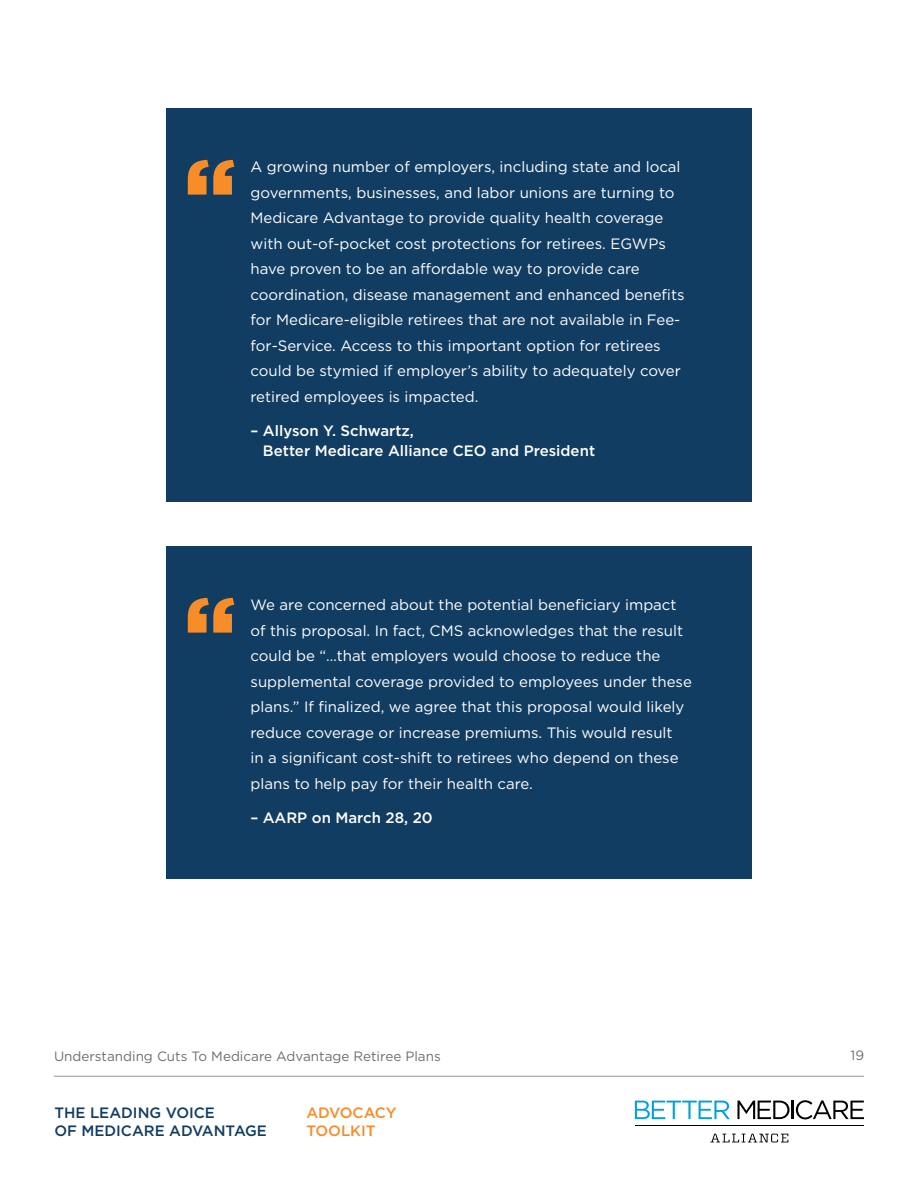
<style>
.page{position:relative;width:918px;height:1188px;background:#fff}
.page>*{position:absolute;margin:0;border:0;box-sizing:border-box;transform-origin:0 0}
.t1{font:900 96px "Gotham";color:#f78d28}
.t2{font:15px/25.5px "Gotham";color:#fff}
.t3{font:500 15px/19.5px "Gotham";color:#fff}
.t4{font:500 15px/18px "Gotham";color:#123d62}
.t5{font:500 15px/18px "Gotham";color:#f78d28}
.t6{font:13.5px "Gotham";color:#6d6e71}
</style>
<div class="page">
<hr style="left:54px;top:1076px;width:810px;height:1px;background:#939598">
<svg style="left:635px;top:1101px;width:95px;height:18px"></svg>
<svg style="left:737px;top:1101px;width:53px;height:18px"></svg>
<hr style="left:791px;top:1101px;width:3px;height:18px;background:#000">
<svg style="left:796px;top:1100px;width:68px;height:19px"></svg>
<hr style="left:635px;top:1125px;width:229px;height:1px;background:#000">
<svg style="left:710px;top:1134px;width:78px;height:8px"></svg>
<div style="left:166px;top:546px;width:586px;height:333px;background:#123d62"></div>
<div style="left:166px;top:108px;width:586px;height:394px;background:#123d62"></div>
<h1 class="t1" style="left:184px;top:127px;width:54px">“</h1>
<p class="t2" style="left:251px;top:154px;width:436px">A growing number of employers, including state and local governments, businesses, and labor unions are turning to Medicare Advantage to provide quality health coverage with out-of-pocket cost protections for retirees. EGWPs have proven to be an affordable way to provide care coordination, disease management and enhanced benefits for Medicare-eligible retirees that are not available in Fee&shy;for-Service. Access to this important option for retirees could be stymied if employer’s ability to adequately cover retired employees is impacted.</p>
<p class="t3" style="left:263px;top:421px;width:334px;text-indent:-12px">– Allyson Y. Schwartz,<br>Better Medicare Alliance CEO and President</p>
<h1 class="t1" style="left:184px;top:565px;width:54px">“</h1>
<p class="t2" style="left:251px;top:592px;width:443px">We are concerned about the potential beneficiary impact of this proposal. In fact, CMS acknowledges that the result could be “…that employers would choose to reduce the supplemental coverage provided to employees under these plans.” If finalized, we agree that this proposal would likely reduce coverage or increase premiums. This would result<br>in a significant cost-shift to retirees who depend on these plans to help pay for their health care.</p>
<p class="t3" style="left:251px;top:808px;width:184px">– AARP on March 28, 20</p>
<p class="t6" style="left:54px;top:1048px;width:388px">Understanding Cuts To Medicare Advantage Retiree Plans</p>
<p class="t4" style="left:54px;top:1104px;width:214px">THE LEADING VOICE<br>OF MEDICARE ADVANTAGE</p>
<p class="t5" style="left:306px;top:1104px;width:92px">ADVOCACY<br>TOOLKIT</p>
<p class="t6" style="left:851px;top:1047px;width:15px">19</p>
</div>
